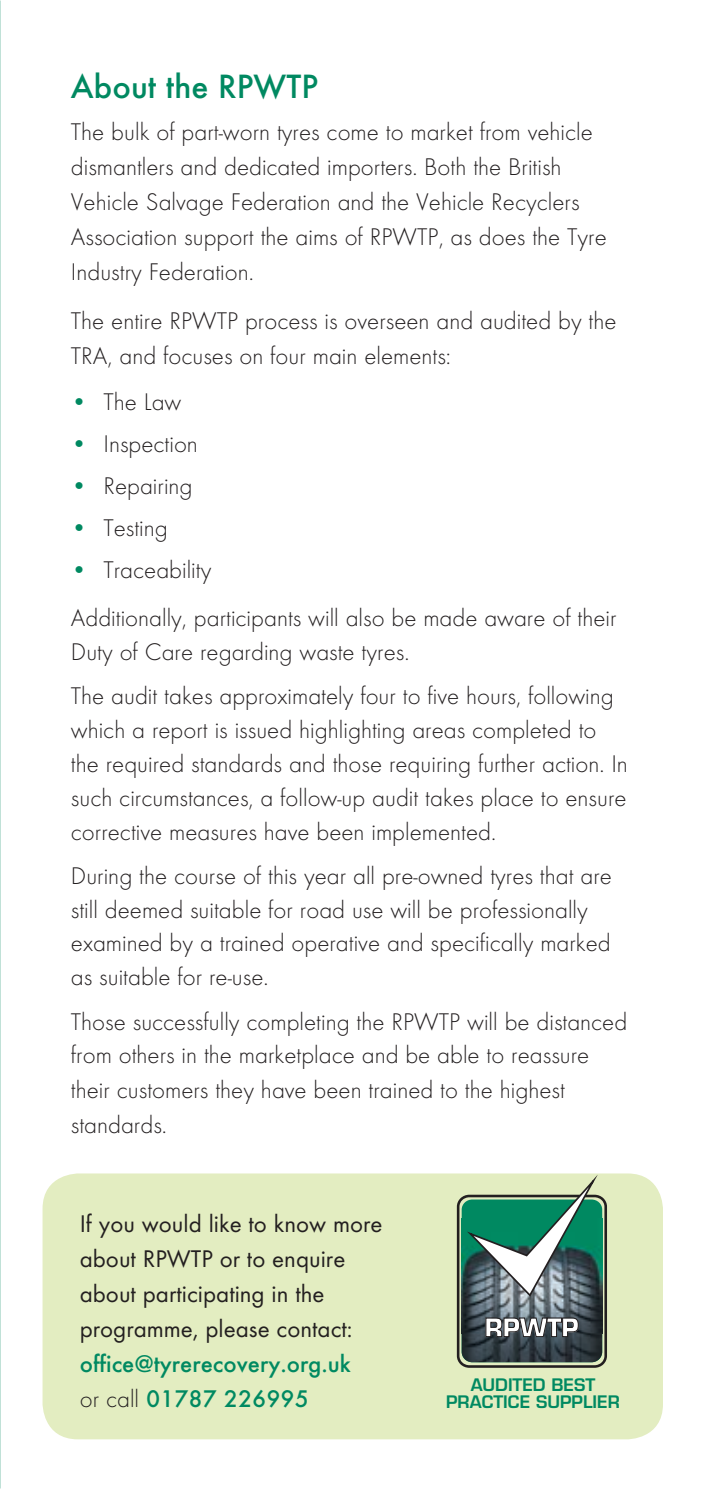
<style>
.page{position:relative;width:702px;height:1489px;background:#fff}
.page>*{position:absolute;margin:0;border:0;box-sizing:border-box;transform-origin:0 0}
.t1{font:500 35px "Futura T";color:#008961}
.t2{font:300 25px/33.8px "Futura T";color:#231f20}
.t3{font:25px/35px "Futura T";color:#231f20}
.t4{font:500 25px/35px "Futura T";color:#008961}
.t5{font:700 24.75px "Eurostile";letter-spacing:-.015em;color:#fff}
.t6{font:600 16.75px/17.8px "Eurostile";color:#008961;text-align:center}
.s1{color:#008961}
.s2{font-weight:300;color:#231f20}
</style>
<div class="page">
<div style="left:43px;top:1173px;width:620px;height:266px;background:#e3edc1;border-radius:35px"></div>
<svg style="left:457px;top:1175px;width:150px;height:192px;background:#5b8075"></svg>
<h1 class="t1" style="left:71px;top:66px;width:248px">About the RPWTP</h1>
<p class="t2" style="left:71px;top:114px;width:537px;line-height:35px">The bulk of part-worn tyres come to market from vehicle dismantlers and dedicated importers. Both the British Vehicle Salvage Federation and the Vehicle Recyclers Association support the aims of RPWTP, as does the Tyre Industry Federation.</p>
<p class="t2" style="left:71px;top:303px;width:547px;line-height:35px">The entire RPWTP process is overseen and audited by the<br>TRA, and focuses on four main elements:</p>
<p class="t2" style="left:71px;top:384px;width:112px"><span class="s1">•</span> The Law</p>
<p class="t2" style="left:71px;top:426px;width:128px"><span class="s1">•</span> Inspection</p>
<p class="t2" style="left:71px;top:469px;width:123px"><span class="s1">•</span> Repairing</p>
<p class="t2" style="left:71px;top:511px;width:98px"><span class="s1">•</span> Testing</p>
<p class="t2" style="left:71px;top:546px;width:547px;line-height:48px"><span class="s1">•</span> Traceability<br>Additionally, participants will also be made aware of their</p>
<p class="t2" style="left:71px;top:629px;width:544px;line-height:44.5px">Duty of Care regarding waste tyres.<br>The audit takes approximately four to five hours, following</p>
<p class="t2" style="left:71px;top:712px;width:558px">which a report is issued highlighting areas completed to the required standards and those requiring further action. In such circumstances, a follow-up audit takes place to ensure corrective measures have been implemented.</p>
<p class="t2" style="left:71px;top:858px;width:542px">During the course of this year all pre-owned tyres that are still deemed suitable for road use will be professionally examined by a trained operative and specifically marked as suitable for re-use.</p>
<p class="t2" style="left:71px;top:1003px;width:558px;line-height:34.5px">Those successfully completing the RPWTP will be distanced from others in the marketplace and be able to reassure their customers they have been trained to the highest standards.</p>
<p class="t3" style="left:80px;top:1205px;width:304px">If you would like to know more about RPWTP or to enquire about participating in the programme, please contact:</p>
<p class="t4" style="left:80px;top:1345px;width:272px">office@tyrerecovery.org.uk <span class="s2">or call</span> 01787 226995</p>
<p class="t5" style="left:484px;top:1311px;width:96px">RPWTP</p>
<p class="t6" style="left:446px;top:1375px;width:175px">AUDITED BEST<br>PRACTICE SUPPLIER</p>
</div>
